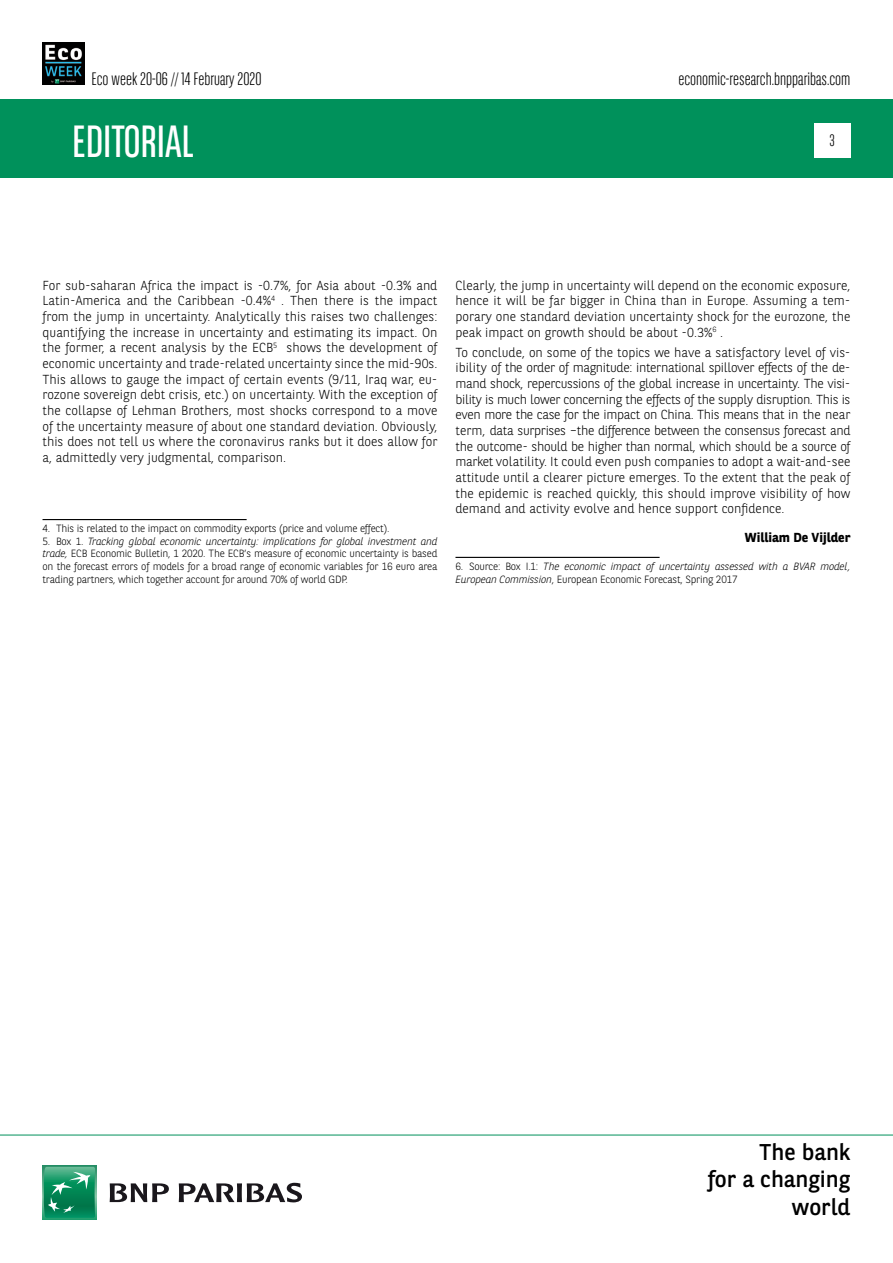
<style>
.page{position:relative;width:893px;height:1263px;background:#fff}
.page>*{position:absolute;margin:0;border:0;box-sizing:border-box;transform-origin:0 0}
.t1{font:45px "BNPP Sans Condensed";color:#fff}
.t2{font:22.8px/27.3px "BNPP Sans";color:#000;text-align:right}
.t3{font:300 18px "BNPP Sans Condensed";color:#000}
.t4{font:300 16.5px "BNPP Sans Condensed";color:#000}
.t5{font:300 13.05px/15.6px "BNPP Sans";color:#000;text-align:justify}
.t6{font:700 13.05px "BNPP Sans";color:#000}
.t7{font:300 10.5px/12.6px "BNPP Sans";letter-spacing:-.02em;color:#000;text-align:justify}
.t8{font:italic 300 10.5px/12.6px "BNPP Sans";letter-spacing:-.02em;color:#000}
.s1{font-style:italic}
.s2{font-style:normal}
</style>
<div class="page">
<div style="left:1px;top:99px;width:892px;height:78px;background:#00915b"></div>
<svg style="left:43px;top:1166px;width:53px;height:53px"></svg>
<svg style="left:44px;top:1167px;width:51px;height:51px;background:#26996e"></svg>
<svg style="left:110px;top:1183px;width:59px;height:19px"></svg>
<svg style="left:179px;top:1183px;width:123px;height:19px"></svg>
<hr style="left:0;top:1135px;width:893px;height:1px;background:#00915b">
<div style="left:814px;top:123px;width:36px;height:34px;background:#fff"></div>
<img style="left:43px;top:43px;width:42px;height:42px">
<hr style="left:43px;top:519px;width:204px;height:1px;background:#000">
<hr style="left:455px;top:557px;width:205px;height:1px;background:#000">
<h3 class="t3" style="left:91px;top:67px;width:172px">Eco week 20-06 // 14 February 2020</h3>
<h1 class="t1" style="left:72px;top:113px;width:123px">EDITORIAL</h1>
<h3 class="t3" style="left:678px;top:67px;width:174px">economic-research.bnpparibas.com</h3>
<p class="t4" style="left:829px;top:130px;width:7px">3</p>
<p class="t5" style="left:43px;top:277px;width:396px">For sub-saharan Africa the impact is -0.7%, for Asia about -0.3% and Latin-America and the Caribbean -0.4%<sup>4</sup> . Then there is the impact from the jump in uncertainty. Analytically this raises two challenges: quantifying the increase in uncertainty and estimating its impact. On the former, a recent analysis by the ECB<sup>5</sup> shows the development of economic uncertainty and trade-related uncertainty since the mid-90s.<br>This allows to gauge the impact of certain events (9/11, Iraq war, eu&shy;rozone sovereign debt crisis, etc.) on uncertainty. With the exception of the collapse of Lehman Brothers, most shocks correspond to a move of the uncertainty measure of about one standard deviation. Obviously, this does not tell us where the coronavirus ranks but it does allow for a, admittedly very judgmental, comparison.</p>
<p class="t7" style="left:43px;top:522px;width:348px">4. This is related to the impact on commodity exports (price and volume effect).</p>
<p class="t7" style="left:43px;top:534px;width:396px">5. Box 1. <span class="s1">Tracking global economic uncertainty: implications for global investment and trade,</span> ECB Economic Bulletin, 1 2020. The ECB’s measure of economic uncertainty is based on the forecast errors of models for a broad range of economic variables for 16 euro area trading partners, which together account for around 70% of world GDP.</p>
<p class="t5" style="left:455px;top:277px;width:396px">Clearly, the jump in uncertainty will depend on the economic exposure, hence it will be far bigger in China than in Europe. Assuming a tem&shy;porary one standard deviation uncertainty shock for the eurozone, the peak impact on growth should be about -0.3%<sup>6</sup> .</p>
<p class="t5" style="left:455px;top:344px;width:397px">To conclude, on some of the topics we have a satisfactory level of vis&shy;ibility of the order of magnitude: international spillover effects of the de&shy;mand shock, repercussions of the global increase in uncertainty. The visi&shy;bility is much lower concerning the effects of the supply disruption. This is even more the case for the impact on China. This means that in the near term, data surprises –the difference between the consensus forecast and the outcome- should be higher than normal, which should be a source of market volatility. It could even push companies to adopt a wait-and-see attitude until a clearer picture emerges. To the extent that the peak of the epidemic is reached quickly, this should improve visibility of how demand and activity evolve and hence support confidence.</p>
<p class="t6" style="left:745px;top:528px;width:107px">William De Vijlder</p>
<p class="t8" style="left:455px;top:559px;width:396px"><span class="s2">6. Source: Box I.1:</span> The economic impact of uncertainty assessed with a BVAR model,<br>European Commission<span class="s2">, European Economic Forecast, Spring 2017</span></p>
<h2 class="t2" style="left:708px;top:1137px;width:144px">The bank<br>for a changing world</h2>
</div>
